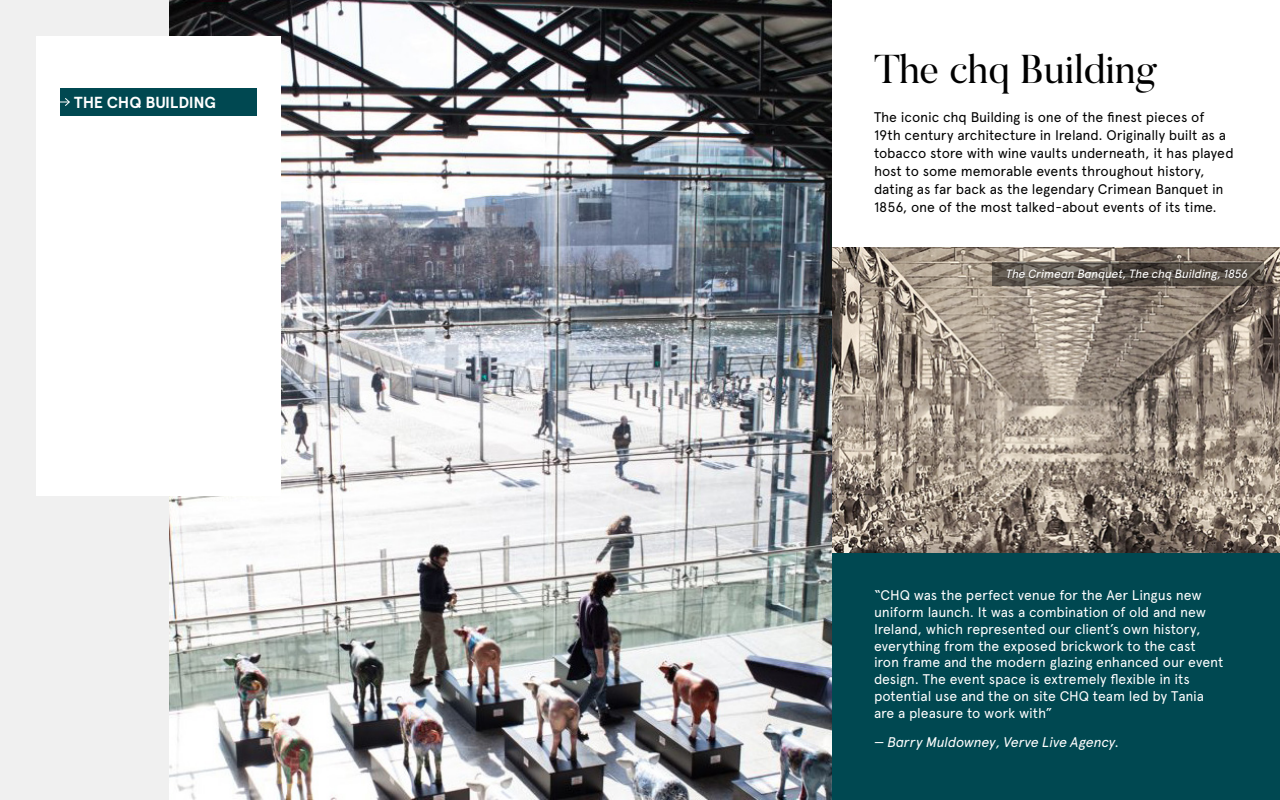
<style>
.page{position:relative;width:1280px;height:800px;background:#fff}
.page>*{position:absolute;margin:0;border:0;box-sizing:border-box;transform-origin:0 0}
.t1{font:40px "Butler";color:#000}
.t2{font:700 16px "Apercu";letter-spacing:-.005em;color:#fff}
.t3{font:14px/16.8px "Apercu";letter-spacing:-.01em;color:#fff}
.t4{font:14px/18px "Apercu";letter-spacing:-.01em;color:#000}
.t5{font:italic 14px "Apercu";letter-spacing:-.015em;color:#fff}
.t6{font:italic 12px "Apercu";letter-spacing:-.01em;color:#fff}
</style>
<div class="page">
<img style="left:169px;top:0;width:663px;height:800px">
<img style="left:832px;top:247px;width:448px;height:306px">
<svg style="left:992px;top:262px;width:272px;height:23px;background:#585049"></svg>
<div style="left:0;top:0;width:169px;height:800px;background:#f0f0f0"></div>
<div style="left:36px;top:36px;width:245px;height:460px;background:#fff"></div>
<div style="left:832px;top:553px;width:448px;height:247px;background:#004851"></div>
<div style="left:60px;top:88px;width:197px;height:28px;background:#004851"></div>
<svg style="left:60px;top:98px;width:10px;height:8px"></svg>
<p class="t2" style="left:74px;top:92px;width:144px">THE CHQ BUILDING</p>
<h1 class="t1" style="left:874px;top:44px;width:285px">The chq Building</h1>
<p class="t4" style="left:874px;top:108px;width:361px">The iconic chq Building is one of the finest pieces of 19th century architecture in Ireland. Originally built as a tobacco store with wine vaults underneath, it has played host to some memorable events throughout history, dating as far back as the legendary Crimean Banquet in 1856, one of the most talked-about events of its time.</p>
<p class="t6" style="left:1006px;top:264px;width:244px">The Crimean Banquet, The chq Building, 1856</p>
<p class="t3" style="left:874px;top:587px;width:351px">“CHQ was the perfect venue for the Aer Lingus new uniform launch. It was a combination of old and new Ireland, which represented our client’s own history, everything from the exposed brickwork to the cast iron frame and the modern glazing enhanced our event design. The event space is extremely flexible in its potential use and the on site CHQ team led by Tania are a pleasure to work with”</p>
<p class="t5" style="left:874px;top:730px;width:247px">— Barry Muldowney, Verve Live Agency.</p>
</div>
